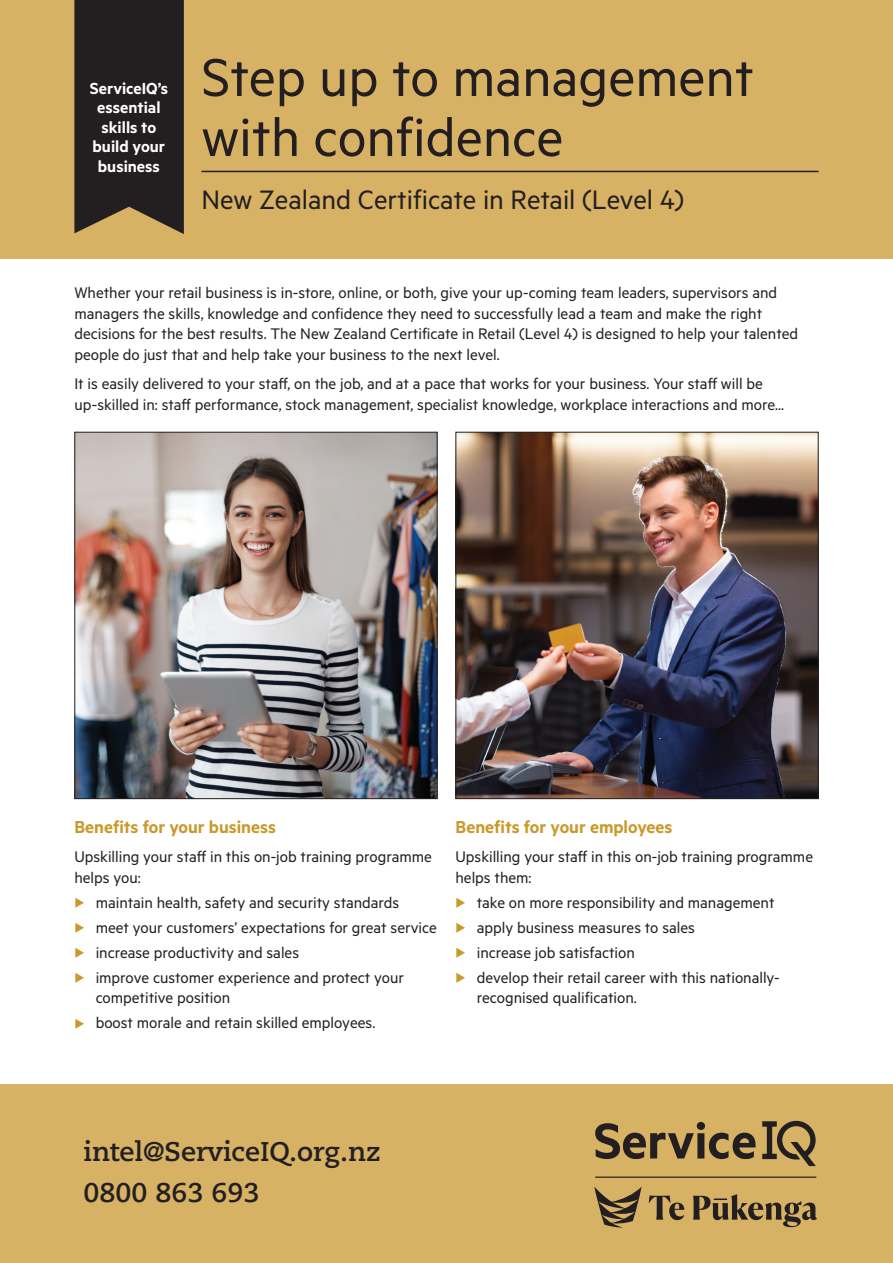
<style>
.page{position:relative;width:893px;height:1263px;background:#fff}
.page>*{position:absolute;margin:0;border:0;box-sizing:border-box;transform-origin:0 0}
.t1{font:60px/60px "Metric";color:#231f20}
.t2{font:30px "Metric";color:#231f20}
.t3{font:700 27px/41px "Caecilia LT Pro 75";color:#231f20}
.t4{font:600 19.5px "Metric";color:#c9992b}
.t5{font:600 18px/19.5px "Metric";color:#fff;text-align:center}
.t6{font:17.25px/20.7px "Metric";color:#231f20}
.s1{color:#c9992b}
</style>
<div class="page">
<div style="left:0;top:0;width:893px;height:258px;background:#d7b265"></div>
<img style="left:457px;top:434px;width:360px;height:363px">
<div style="left:455px;top:432px;width:364px;height:367px;border:1px solid #231f20"></div>
<img style="left:76px;top:434px;width:359px;height:363px">
<div style="left:74px;top:432px;width:363px;height:367px;border:1px solid #231f20"></div>
<hr style="left:201px;top:171px;width:618px;height:1px;background:#231f20">
<svg style="left:74px;top:0;width:110px;height:234px;background:#2f2824"></svg>
<div style="left:0;top:1084px;width:893px;height:179px;background:#d7b265"></div>
<svg style="left:595px;top:1120px;width:222px;height:58px"></svg>
<svg style="left:649px;top:1195px;width:35px;height:25px"></svg>
<svg style="left:693px;top:1194px;width:124px;height:33px"></svg>
<svg style="left:594px;top:1187px;width:48px;height:40px"></svg>
<p class="t5" style="left:90px;top:78px;width:80px">ServiceIQ’s essential skills to build your business</p>
<h1 class="t1" style="left:201px;top:45px;width:554px">Step up to management with confidence</h1>
<h2 class="t2" style="left:201px;top:182px;width:484px">New Zealand Certificate in Retail (Level 4)</h2>
<p class="t6" style="left:74px;top:282px;width:725px">Whether your retail business is in-store, online, or both, give your up-coming team leaders, supervisors and managers the skills, knowledge and confidence they need to successfully lead a team and make the right decisions for the best results. The New Zealand Certificate in Retail (Level 4) is designed to help your talented people do just that and help take your business to the next level.</p>
<p class="t6" style="left:74px;top:373px;width:711px">It is easily delivered to your staff, on the job, and at a pace that works for your business. Your staff will be up-skilled in: staff performance, stock management, specialist knowledge, workplace interactions and more...</p>
<p class="t4" style="left:74px;top:815px;width:203px">Benefits for your business</p>
<p class="t6" style="left:74px;top:846px;width:359px">Upskilling your staff in this on-job training programme helps you:</p>
<p class="t6" style="left:74px;top:891px;width:326px"><span class="s1">◆</span> maintain health, safety and security standards</p>
<p class="t6" style="left:74px;top:916px;width:364px"><span class="s1">◆</span> meet your customers’ expectations for great service</p>
<p class="t6" style="left:74px;top:941px;width:226px"><span class="s1">◆</span> increase productivity and sales</p>
<p class="t6" style="left:96px;top:966px;width:310px;text-indent:-21px"><span class="s1">◆</span> improve customer experience and protect your competitive position</p>
<p class="t6" style="left:74px;top:1012px;width:302px"><span class="s1">◆</span> boost morale and retain skilled employees.</p>
<p class="t4" style="left:455px;top:815px;width:219px">Benefits for your employees</p>
<p class="t6" style="left:455px;top:846px;width:359px">Upskilling your staff in this on-job training programme helps them:</p>
<p class="t6" style="left:455px;top:891px;width:321px"><span class="s1">◆</span> take on more responsibility and management</p>
<p class="t6" style="left:455px;top:916px;width:241px"><span class="s1">◆</span> apply business measures to sales</p>
<p class="t6" style="left:455px;top:941px;width:181px"><span class="s1">◆</span> increase job satisfaction</p>
<p class="t6" style="left:477px;top:966px;width:305px;text-indent:-21px"><span class="s1">◆</span> develop their retail career with this nationally&shy;recognised qualification.</p>
<h3 class="t3" style="left:84px;top:1130px;width:298px">intel@ServiceIQ.org.nz<br>0800 863 693</h3>
</div>
